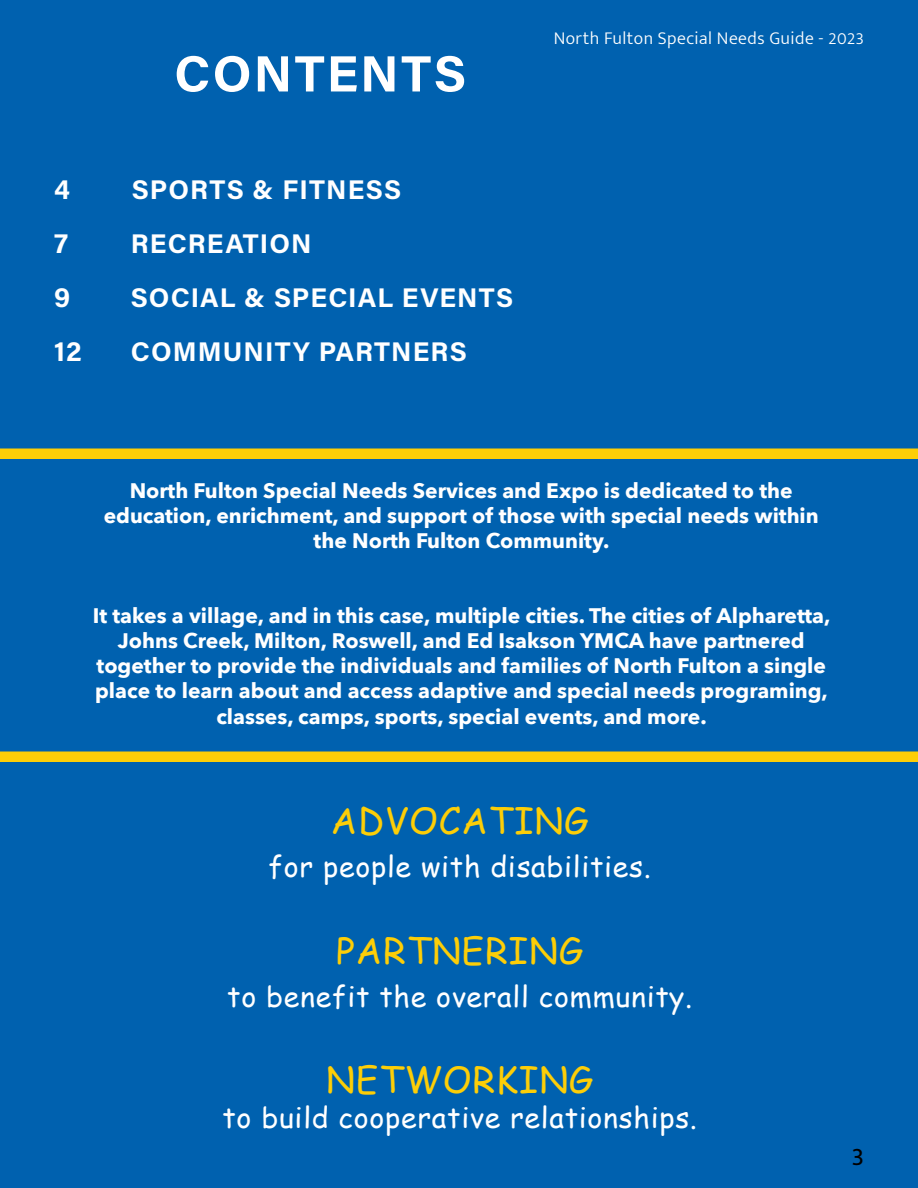
<style>
.page{position:relative;width:918px;height:1188px;background:#0061af}
.page>*{position:absolute;margin:0;border:0;box-sizing:border-box;transform-origin:0 0}
.t1{font:700 51px "Acumin Pro";letter-spacing:.04em;color:#fff}
.t2{font:36px "Comic Sans MS";letter-spacing:.025em;color:#fdce07}
.t3{font:28.5px "Comic Sans MS";letter-spacing:.025em;color:#fff}
.t4{font:700 27px "Acumin Pro";letter-spacing:.04em;color:#fff}
.t5{font:27px "Mukta Mahee";color:#000}
.t6{font:700 21px/25.2px "Avenir Next";color:#fff;text-align:center}
.t7{font:300 18px "Mukta Mahee";letter-spacing:.025em;color:#fff}
</style>
<div class="page">
<div style="left:0;top:448px;width:918px;height:11px;background:#fdce07"></div>
<div style="left:0;top:752px;width:918px;height:10px;background:#fdce07"></div>
<h1 class="t1" style="left:174px;top:38px;width:294px">CONTENTS</h1>
<p class="t4" style="left:54px;top:171px;width:17px">4</p>
<p class="t4" style="left:132px;top:171px;width:271px">SPORTS &amp; FITNESS</p>
<p class="t4" style="left:54px;top:225px;width:15px">7</p>
<p class="t4" style="left:131px;top:225px;width:182px">RECREATION</p>
<p class="t4" style="left:54px;top:279px;width:18px">9</p>
<p class="t4" style="left:131px;top:279px;width:384px">SOCIAL &amp; SPECIAL EVENTS</p>
<p class="t4" style="left:54px;top:333px;width:29px">12</p>
<p class="t4" style="left:131px;top:333px;width:337px">COMMUNITY PARTNERS</p>
<p class="t7" style="left:554px;top:28px;width:312px">North Fulton Special Needs Guide - 2023</p>
<p class="t6" style="left:104px;top:478px;width:717px">North Fulton Special Needs Services and Expo is dedicated to the education, enrichment, and support of those with special needs within the North Fulton Community.</p>
<p class="t6" style="left:93px;top:603px;width:739px">It takes a village, and in this case, multiple cities. The cities of Alpharetta, Johns Creek, Milton, Roswell, and Ed Isakson YMCA have partnered together to provide the individuals and families of North Fulton a single place to learn about and access adaptive and special needs programing, classes, camps, sports, special events, and more.</p>
<h2 class="t2" style="left:331px;top:795px;width:259px">ADVOCATING</h2>
<h3 class="t3" style="left:269px;top:846px;width:384px">for people with disabilities.</h3>
<h2 class="t2" style="left:336px;top:924px;width:248px">PARTNERING</h2>
<h3 class="t3" style="left:227px;top:976px;width:467px">to benefit the overall community.</h3>
<h2 class="t2" style="left:326px;top:1054px;width:269px">NETWORKING</h2>
<h3 class="t3" style="left:222px;top:1096px;width:476px">to build cooperative relationships.</h3>
<p class="t5" style="left:852px;top:1139px;width:14px">3</p>
</div>
